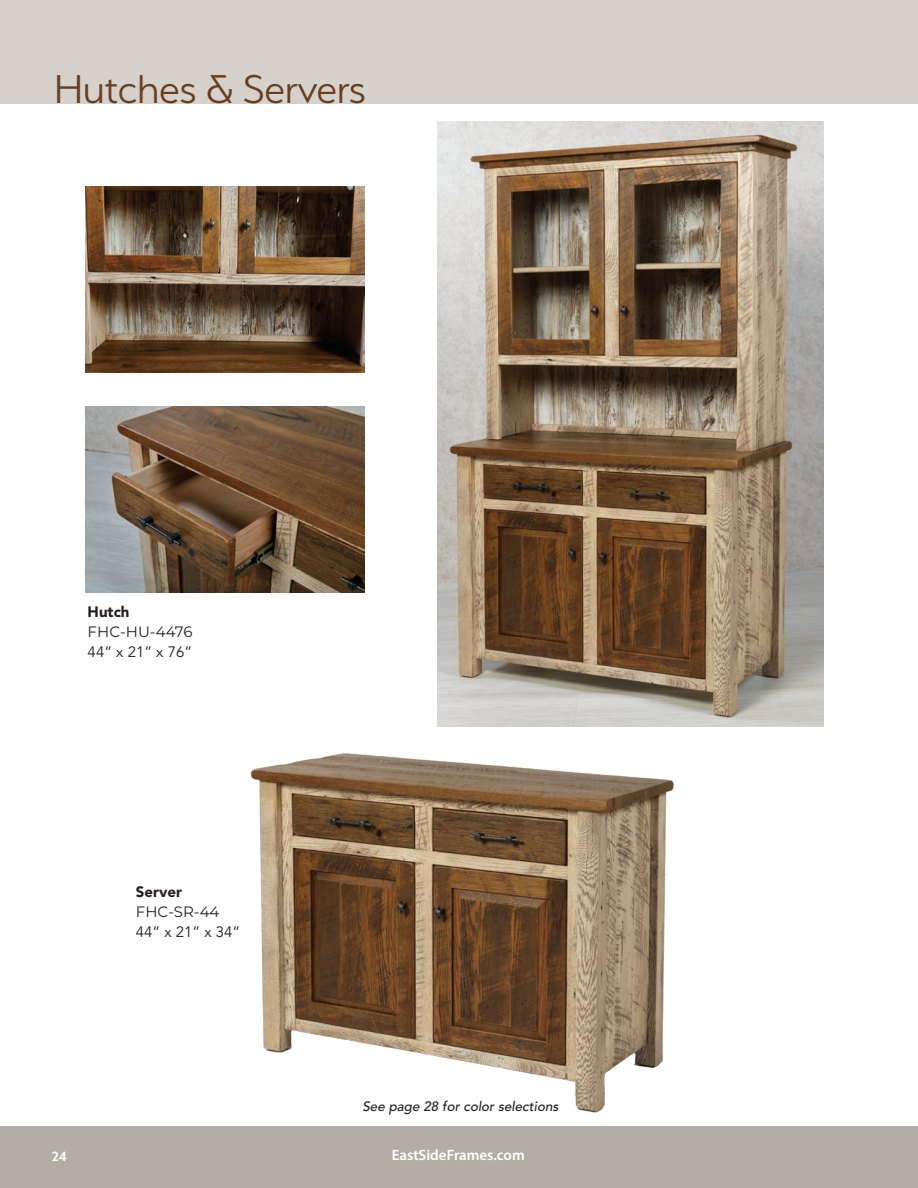
<style>
.page{position:relative;width:918px;height:1188px;background:#fff}
.page>*{position:absolute;margin:0;border:0;box-sizing:border-box;transform-origin:0 0}
.Section_Header{font:300 45px "Serenity";color:#693f22}
.Item_Sku{font:15px "Avenir";color:#231f20}
.Item_Sku-2{font:15px "Montserrat";color:#231f20}
.t1{font:600 15px "Myriad Pro";color:#fff}
.t2{font:900 15px "Avenir";color:#231f20}
.t3{font:600 15px "Serenity";color:#fff}
.t4{font:italic 500 13.5px "Avenir";color:#231f20}
</style>
<div class="page">
<div style="left:0;top:1127px;width:918px;height:61px;background:#b4ada5"></div>
<div style="left:0;top:0;width:918px;height:104px;background:#d6d1cb"></div>
<img style="left:438px;top:122px;width:386px;height:604px">
<img style="left:207px;top:753px;width:489px;height:374px">
<img style="left:86px;top:406px;width:278px;height:186px">
<img style="left:86px;top:186px;width:278px;height:186px">
<p class="Section_Header" style="left:54px;top:66px;width:313px">Hutches &amp; Servers</p>
<p class="t2" style="left:88px;top:602px;width:43px">Hutch</p>
<p class="Item_Sku-2" style="left:88px;top:621px;width:106px">FHC-HU-4476</p>
<p class="Item_Sku" style="left:88px;top:643px;width:106px">44” x 21” x 76”</p>
<p class="t2" style="left:136px;top:883px;width:48px">Server</p>
<p class="Item_Sku-2" style="left:136px;top:902px;width:85px">FHC-SR-44</p>
<p class="Item_Sku" style="left:136px;top:923px;width:106px">44” x 21” x 34”</p>
<p class="t4" style="left:362px;top:1099px;width:198px">See page 28 for color selections</p>
<p class="t3" style="left:52px;top:1148px;width:17px">24</p>
<p class="t1" style="left:392px;top:1145px;width:134px">EastSideFrames.com</p>
</div>
